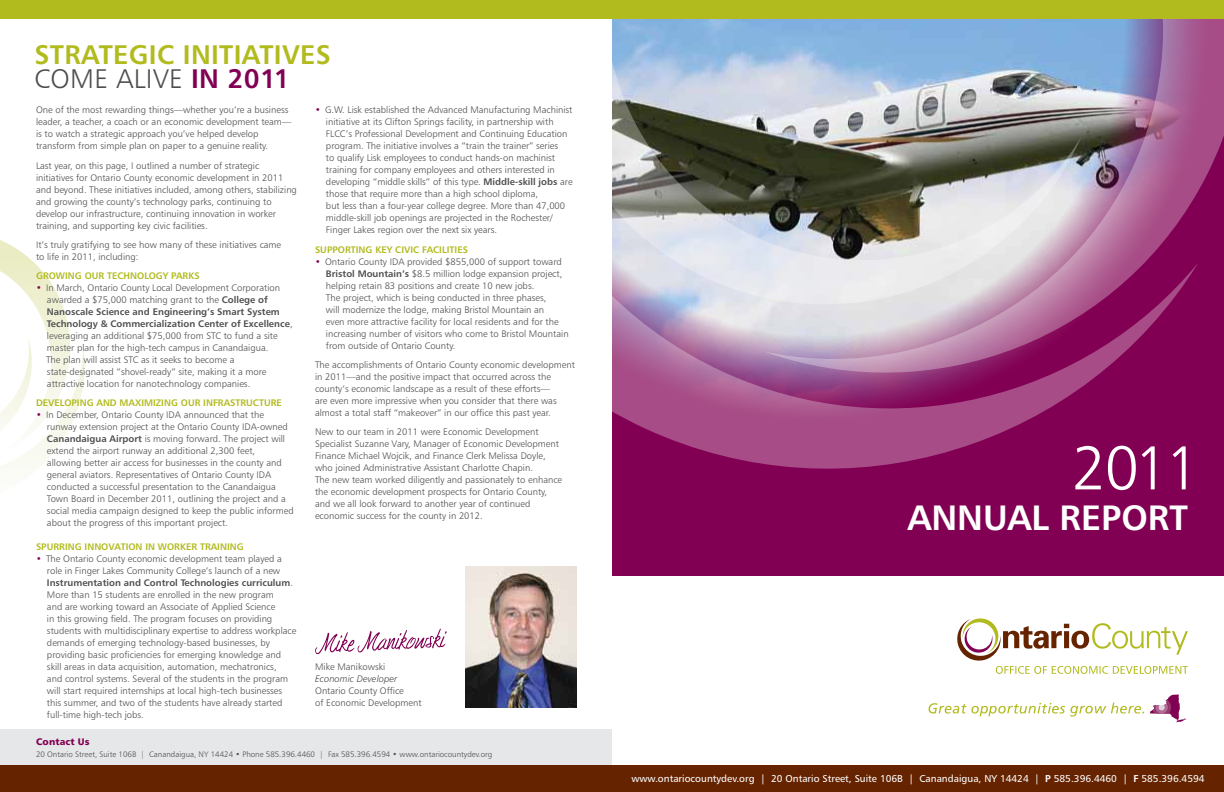
<style>
.page{position:relative;width:1224px;height:792px;background:#fff}
.page>*{position:absolute;margin:0;border:0;box-sizing:border-box;transform-origin:0 0}
.t1{font:61.9px "Humanist 777 BT Light B";color:#fff}
.t2{font:35.3px "Humanist 777 BT Bold B";color:#fff}
.t3{font:27px "Humanist 777 BT Bold B";letter-spacing:.01em;color:#b2bb1e}
.t4{font:27px "Humanist 777 BT Light B";color:#4d4d4f}
.t5{font:27px "Humanist 777 BT Bold B";letter-spacing:.01em;color:#820053}
.t6{font:10px "Humanist 777 BT Roman B";color:#fff}
.t7{font:9.5px/12px "Humanist 777 BT Light B";color:#4d4d4f}
.t8{font:9.5px/12px "Humanist 777 BT Bold B";color:#4d4d4f}
.t9{font:9.5px "Humanist 777 BT Bold B";color:#b2bb1e}
.t10{font:9.5px "Humanist 777 BT Light Italic B";color:#4d4d4f}
.t11{font:9.5px "Humanist 777 BT Black B";letter-spacing:.01em;color:#820053}
.t12{font:8px "Humanist 777 BT Light B";color:#4d4d4f}
.s1{color:#820053}
.s2{font-family:"Humanist 777 BT Bold B"}
.s3{font-family:"Humanist 777 BT Light B"}
</style>
<div class="page">
<div style="left:612px;top:0;width:612px;height:576px;background:#820053"></div>
<svg style="left:1199px;top:18px;width:25px;height:171px;background:#a1427e"></svg>
<svg style="left:331px;top:18px;width:868px;height:451px"></svg>
<img style="left:512px;top:18px;width:569px;height:316px">
<div style="left:0;top:0;width:1224px;height:18px;background:#b2bb1e"></div>
<div style="left:0;top:729px;width:612px;height:63px;background:#e6e7e8"></div>
<svg style="left:0;top:240px;width:85px;height:232px"></svg>
<div style="left:0;top:765px;width:1224px;height:27px;background:#652300"></div>
<img style="left:466px;top:567px;width:111px;height:141px">
<svg style="left:929px;top:703px;width:215px;height:14px"></svg>
<svg style="left:1150px;top:695px;width:37px;height:28px"></svg>
<svg style="left:957px;top:618px;width:231px;height:56px"></svg>
<svg style="left:315px;top:629px;width:132px;height:25px"></svg>
<h3 class="t3" style="left:35px;top:37px;width:298px">strategic Initiatives</h3>
<h3 class="t4" style="left:35px;top:62px;width:36px">Come</h3>
<h3 class="t4" style="left:116px;top:62px;width:30px">Alive</h3>
<h3 class="t5" style="left:191px;top:62px;width:100px">in 2011</h3>
<p class="t7" style="left:36px;top:104px;width:257px">One of the most rewarding things—whether you’re a business leader, a teacher, a coach or an economic development team— is to watch a strategic approach you’ve helped develop transform from simple plan on paper to a genuine reality.</p>
<p class="t7" style="left:36px;top:159px;width:262px">Last year, on this page, I outlined a number of strategic initiatives for Ontario County economic development in 2011 and beyond. These initiatives included, among others, stabilizing and growing the county’s technology parks, continuing to develop our infrastructure, continuing innovation in worker training, and supporting key civic facilities.</p>
<p class="t7" style="left:36px;top:238px;width:247px">It’s truly gratifying to see how many of these initiatives came to life in 2011, including:</p>
<p class="t9" style="left:36px;top:270px;width:165px">Growing Our Technology Parks</p>
<p class="t7" style="left:36px;top:282px;width:246px;text-align:center"><span class="s1">•</span> In March, Ontario County Local Development Corporation awarded a $75,000 matching grant to the <span class="s2">College of</span></p>
<p class="t8" style="left:47px;top:305px;width:247px">Nanoscale Science and Engineering’s Smart System<br>Technology &amp; Commercialization Center of Excellence<span class="s3">,</span></p>
<p class="t7" style="left:46px;top:330px;width:233px">leveraging an additional $75,000 from STC to fund a site master plan for the high-tech campus in Canandaigua.<br>The plan will assist STC as it seeks to become a state-designated “shovel-ready” site, making it a more attractive location for nanotechnology companies.</p>
<p class="t9" style="left:36px;top:397px;width:248px">Developing and Maximizing Our I nfrastructure</p>
<p class="t7" style="left:47px;top:409px;width:248px;text-indent:-11px"><span class="s1">•</span> In December, Ontario County IDA announced that the runway extension project at the Ontario County IDA-owned <span class="s2">Canandaigua Airport</span> is moving forward. The project will extend the airport runway an additional 2,300 feet,<br>allowing better air access for businesses in the county and general aviators. Representatives of Ontario County IDA conducted a successful presentation to the Canandaigua Town Board in December 2011, outlining the project and a social media campaign designed to keep the public informed about the progress of this important project.</p>
<p class="t9" style="left:36px;top:541px;width:208px">Spurring I nnovation in Worker Training</p>
<p class="t7" style="left:36px;top:553px;width:247px;text-align:right"><span class="s1">•</span> The Ontario County economic development team played a role in Finger Lakes Community College’s launch of a new</p>
<p class="t8" style="left:47px;top:577px;width:248px">Instrumentation and Control Technologies curriculum<span class="s3">.</span></p>
<p class="t7" style="left:47px;top:589px;width:251px">More than 15 students are enrolled in the new program<br>and are working toward an Associate of Applied Science<br>in this growing field. The program focuses on providing students with multidisciplinary expertise to address workplace demands of emerging technology-based businesses, by providing basic proficiencies for emerging knowledge and skill areas in data acquisition, automation, mechatronics,<br>and control systems. Several of the students in the program will start required internships at local high-tech businesses this summer, and two of the students have already started full-time high-tech jobs.</p>
<p class="t7" style="left:326px;top:104px;width:248px;text-indent:-11px"><span class="s1">•</span> G.W. Lisk established the Advanced Manufacturing Machinist initiative at its Clifton Springs facility, in partnership with FLCC’s Professional Development and Continuing Education program. The initiative involves a “train the trainer” series<br>to qualify Lisk employees to conduct hands-on machinist training for company employees and others interested in developing “middle skills” of this type. <span class="s2">Middle-skill jobs</span> are those that require more than a high school diploma,<br>but less than a four-year college degree. More than 47,000 middle-skill job openings are projected in the Rochester/ Finger Lakes region over the next six years.</p>
<p class="t9" style="left:315px;top:243px;width:155px">Supporting Key Civic Facilities</p>
<p class="t7" style="left:326px;top:255px;width:244px;text-indent:-11px"><span class="s1">•</span> Ontario County IDA provided $855,000 of support toward <span class="s2">Bristol Mountain’s</span> $8.5 million lodge expansion project, helping retain 83 positions and create 10 new jobs.<br>The project, which is being conducted in three phases,<br>will modernize the lodge, making Bristol Mountain an<br>even more attractive facility for local residents and for the increasing number of visitors who come to Bristol Mountain from outside of Ontario County.</p>
<p class="t7" style="left:315px;top:358px;width:261px">The accomplishments of Ontario County economic development in 2011—and the positive impact that occurred across the county’s economic landscape as a result of these efforts—<br>are even more impressive when you consider that there was almost a total staff “makeover” in our office this past year.</p>
<p class="t7" style="left:315px;top:425px;width:249px">New to our team in 2011 were Economic Development Specialist Suzanne Vary, Manager of Economic Development Finance Michael Wojcik, and Finance Clerk Melissa Doyle, who joined Administrative Assistant Charlotte Chapin.<br>The new team worked diligently and passionately to enhance the economic development prospects for Ontario County, and we all look forward to another year of continued economic success for the county in 2012.</p>
<p class="t7" style="left:315px;top:660px;width:72px">Mike Manikowski</p>
<p class="t10" style="left:315px;top:673px;width:84px">Economic Developer</p>
<p class="t7" style="left:315px;top:684px;width:108px">Ontario County Office<br>of Economic Development</p>
<p class="t11" style="left:36px;top:735px;width:55px">Contact Us</p>
<p class="t12" style="left:36px;top:749px;width:458px">20 Ontario Street, Suite 106B | Canandaigua, NY 14424 • Phone 585.396.4460 | Fax 585.396.4594 • www.ontariocountydev.org</p>
<h1 class="t1" style="left:1072px;top:430px;width:130px">2011</h1>
<h2 class="t2" style="left:907px;top:495px;width:278px">Annual Report</h2>
<p class="t6" style="left:631px;top:772px;width:575px">www.ontariocountydev.org | 20 Ontario Street, Suite 106B | Canandaigua, NY 14424 | <span class="s2">P</span> 585.396.4460 | <span class="s2">F</span> 585.396.4594</p>
</div>
